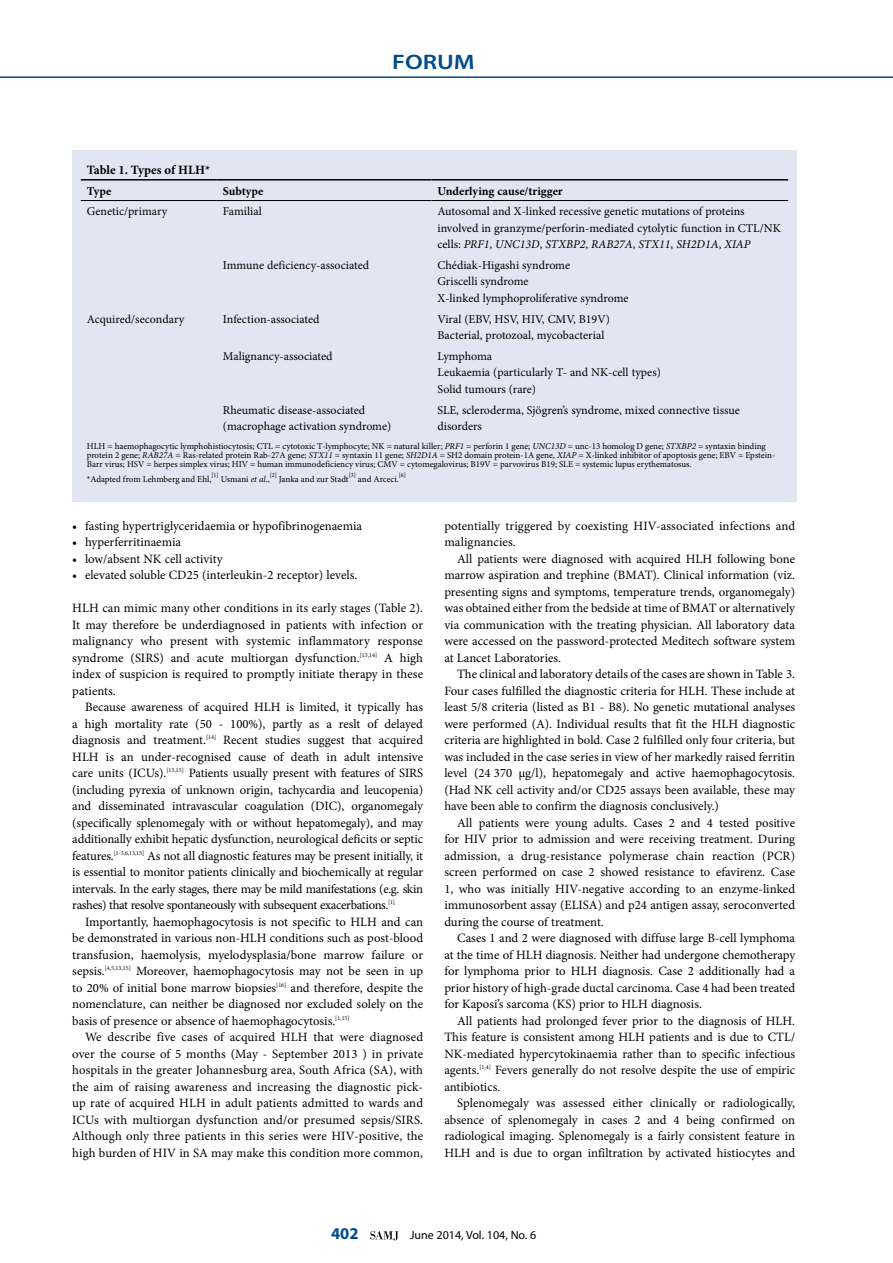
<style>
.page{position:relative;width:893px;height:1263px;background:#fff}
.page>*{position:absolute;margin:0;border:0;box-sizing:border-box;transform-origin:0 0}
.t1{font:600 21px "Myriad Pro";color:#004c8d;scale:1.2 1}
.t2{font:700 16.5px "Myriad Pro";color:#004c8d}
.t3{font:12.75px/16.5px "Minion Pro";color:#000;text-align:justify}
.t4{font:700 12.75px "Minion Pro";color:#000}
.t5{font:12px/16.5px "Minion Pro";color:#000}
.t6{font:700 12px "Minion Pro";color:#000}
.t7{font:12px "Myriad Pro";color:#000}
.t8{font:9px/9px "Minion Pro";color:#000}
.t9{font:6.15px "Minion Pro";color:#000}
.s1{font-style:italic}
</style>
<div class="page">
<hr style="left:0;top:76px;width:893px;height:2px;background:#004c8d">
<svg style="left:370px;top:1231px;width:29px;height:9px"></svg>
<div style="left:72px;top:150px;width:725px;height:352px;background:#e2e6f2"></div>
<hr style="left:81px;top:179px;width:136px;height:2px;background:#000">
<hr style="left:217px;top:179px;width:214px;height:2px;background:#000">
<hr style="left:431px;top:179px;width:357px;height:2px;background:#000">
<hr style="left:81px;top:200px;width:136px;height:1px;background:#000">
<hr style="left:217px;top:200px;width:214px;height:1px;background:#000">
<hr style="left:431px;top:200px;width:357px;height:1px;background:#000">
<h1 class="t1" style="left:392px;top:48px;width:70px">FORUM</h1>
<p class="t4" style="left:87px;top:161px;width:125px">Table 1. Types of HLH*</p>
<p class="t6" style="left:87px;top:182px;width:26px">Type</p>
<p class="t6" style="left:223px;top:182px;width:42px">Subtype</p>
<p class="t6" style="left:437px;top:182px;width:127px">Underlying cause/trigger</p>
<p class="t5" style="left:87px;top:203px;width:82px">Genetic/primary</p>
<p class="t5" style="left:223px;top:203px;width:41px">Familial</p>
<p class="t5" style="left:437px;top:203px;width:345px">Autosomal and X-linked recessive genetic mutations of proteins involved in granzyme/perforin-mediated cytolytic function in CTL/NK cells: <span class="s1">PRF1</span>, <span class="s1">UNC13D</span>, <span class="s1">STXBP2</span>, <span class="s1">RAB27A</span>, <span class="s1">STX11</span>, <span class="s1">SH2D1A</span>, <span class="s1">XIAP</span></p>
<p class="t5" style="left:223px;top:257px;width:148px">Immune deficiency-associated</p>
<p class="t5" style="left:437px;top:257px;width:193px">Chédiak-Higashi syndrome<br>Griscelli syndrome<br>X-linked lymphoproliferative syndrome</p>
<p class="t5" style="left:87px;top:311px;width:99px">Acquired/secondary</p>
<p class="t5" style="left:223px;top:311px;width:98px">Infection-associated</p>
<p class="t5" style="left:437px;top:311px;width:174px">Viral (EBV, HSV, HIV, CMV, B19V)<br>Bacterial, protozoal, mycobacterial</p>
<p class="t5" style="left:223px;top:348px;width:111px">Malignancy-associated</p>
<p class="t5" style="left:437px;top:348px;width:225px">Lymphoma<br>Leukaemia (particularly T- and NK-cell types)<br>Solid tumours (rare)</p>
<p class="t5" style="left:223px;top:402px;width:170px">Rheumatic disease-associated (macrophage activation syndrome)</p>
<p class="t5" style="left:437px;top:402px;width:304px">SLE, scleroderma, Sjögren’s syndrome, mixed connective tissue disorders</p>
<p class="t8" style="left:87px;top:441px;width:690px">HLH = haemophagocytic lymphohistiocytosis; CTL = cytotoxic T-lymphocyte; NK = natural killer; <span class="s1">PRF1</span> = perforin 1 gene; <span class="s1">UNC13D</span> = unc-13 homolog D gene; <span class="s1">STXBP2</span> = syntaxin binding protein 2 gene; <span class="s1">RAB27A</span> = Ras-related protein Rab-27A gene; <span class="s1">STX11</span> = syntaxin 11 gene; <span class="s1">SH2D1A</span> = SH2 domain protein-1A gene, <span class="s1">XIAP</span> = X-linked inhibitor of apoptosis gene; EBV = Epstein-<br>Barr virus; HSV = herpes simplex virus; HIV = human immunodeficiency virus; CMV = cytomegalovirus; B19V = parvovirus B19; SLE = systemic lupus erythematosus.</p>
<p class="t8" style="left:87px;top:475px;width:126px">*Adapted from Lehmberg and Ehl,</p>
<p class="t9" style="left:211px;top:471px;width:9px">[1]</p>
<p class="t9" style="left:270px;top:471px;width:9px">[2]</p>
<p class="t9" style="left:349px;top:471px;width:9px">[3]</p>
<p class="t9" style="left:399px;top:471px;width:9px">[6]</p>
<p class="t8" style="left:221px;top:475px;width:51px">Usmani <span class="s1">et al</span>.,</p>
<p class="t8" style="left:279px;top:475px;width:71px">Janka and zur Stadt</p>
<p class="t8" style="left:358px;top:475px;width:42px">and Arceci.</p>
<p class="t3" style="left:72px;top:517px;width:291px">• fasting hypertriglyceridaemia or hypofibrinogenaemia</p>
<p class="t3" style="left:72px;top:534px;width:110px">• hyperferritinaemia</p>
<p class="t3" style="left:72px;top:550px;width:152px">• low/absent NK cell activity</p>
<p class="t3" style="left:72px;top:567px;width:286px">• elevated soluble CD25 (interleukin-2 receptor) levels.</p>
<p class="t3" style="left:72px;top:600px;width:352px">HLH can mimic many other conditions in its early stages (Table 2).<br>It may therefore be underdiagnosed in patients with infection or malignancy who present with systemic inflammatory response syndrome (SIRS) and acute multiorgan dysfunction.<sup>[13,14]</sup> A high index of suspicion is required to promptly initiate therapy in these patients.</p>
<p class="t3" style="left:72px;top:699px;width:352px;text-indent:13px">Because awareness of acquired HLH is limited, it typically has a high mortality rate (50 - 100%), partly as a reslt of delayed diagnosis and treatment.<sup>[14]</sup> Recent studies suggest that acquired HLH is an under-recognised cause of death in adult intensive care units (ICUs).<sup>[13,15]</sup> Patients usually present with features of SIRS (including pyrexia of unknown origin, tachycardia and leucopenia) and disseminated intravascular coagulation (DIC), organomegaly (specifically splenomegaly with or without hepatomegaly), and may additionally exhibit hepatic dysfunction, neurological deficits or septic features.<sup>[1-3,6,13,15]</sup> As not all diagnostic features may be present initially, it is essential to monitor patients clinically and biochemically at regular intervals. In the early stages, there may be mild manifestations (e.g. skin rashes) that resolve spontaneously with subsequent exacerbations.<sup>[1]</sup></p>
<p class="t3" style="left:72px;top:913px;width:352px;text-indent:13px">Importantly, haemophagocytosis is not specific to HLH and can be demonstrated in various non-HLH conditions such as post-blood transfusion, haemolysis, myelodysplasia/bone marrow failure or sepsis.<sup>[4,5,13,15]</sup> Moreover, haemophagocytosis may not be seen in up to 20% of initial bone marrow biopsies<sup>[16]</sup> and therefore, despite the nomenclature, can neither be diagnosed nor excluded solely on the basis of presence or absence of haemophagocytosis.<sup>[1,15]</sup></p>
<p class="t3" style="left:72px;top:1029px;width:352px;text-indent:13px">We describe five cases of acquired HLH that were diagnosed over the course of 5 months (May - September 2013 ) in private hospitals in the greater Johannesburg area, South Africa (SA), with the aim of raising awareness and increasing the diagnostic pick&shy;up rate of acquired HLH in adult patients admitted to wards and ICUs with multiorgan dysfunction and/or presumed sepsis/SIRS.<br>Although only three patients in this series were HIV-positive, the high burden of HIV in SA may make this condition more common,</p>
<p class="t3" style="left:444px;top:517px;width:352px">potentially triggered by coexisting HIV-associated infections and malignancies.</p>
<p class="t3" style="left:444px;top:550px;width:352px;text-indent:13px">All patients were diagnosed with acquired HLH following bone marrow aspiration and trephine (BMAT). Clinical information (viz. presenting signs and symptoms, temperature trends, organomegaly) was obtained either from the bedside at time of BMAT or alternatively via communication with the treating physician. All laboratory data were accessed on the password-protected Meditech software system at Lancet Laboratories.</p>
<p class="t3" style="left:444px;top:666px;width:352px;text-indent:13px">The clinical and laboratory details of the cases are shown in Table 3.<br>Four cases fulfilled the diagnostic criteria for HLH. These include at least 5/8 criteria (listed as B1 - B8). No genetic mutational analyses were performed (A). Individual results that fit the HLH diagnostic criteria are highlighted in bold. Case 2 fulfilled only four criteria, but was included in the case series in view of her markedly raised ferritin level (24 370 µg/l), hepatomegaly and active haemophagocytosis. (Had NK cell activity and/or CD25 assays been available, these may have been able to confirm the diagnosis conclusively.)</p>
<p class="t3" style="left:444px;top:814px;width:352px;text-indent:13px">All patients were young adults. Cases 2 and 4 tested positive for HIV prior to admission and were receiving treatment. During admission, a drug-resistance polymerase chain reaction (PCR) screen performed on case 2 showed resistance to efavirenz. Case 1, who was initially HIV-negative according to an enzyme-linked immunosorbent assay (ELISA) and p24 antigen assay, seroconverted during the course of treatment.</p>
<p class="t3" style="left:444px;top:930px;width:352px;text-indent:13px">Cases 1 and 2 were diagnosed with diffuse large B-cell lymphoma at the time of HLH diagnosis. Neither had undergone chemotherapy for lymphoma prior to HLH diagnosis. Case 2 additionally had a prior history of high-grade ductal carcinoma. Case 4 had been treated for Kaposi’s sarcoma (KS) prior to HLH diagnosis.</p>
<p class="t3" style="left:444px;top:1012px;width:352px;text-indent:13px">All patients had prolonged fever prior to the diagnosis of HLH.<br>This feature is consistent among HLH patients and is due to CTL/ NK-mediated hypercytokinaemia rather than to specific infectious agents.<sup>[1,4]</sup> Fevers generally do not resolve despite the use of empiric antibiotics.</p>
<p class="t3" style="left:444px;top:1095px;width:352px;text-indent:13px">Splenomegaly was assessed either clinically or radiologically, absence of splenomegaly in cases 2 and 4 being confirmed on radiological imaging. Splenomegaly is a fairly consistent feature in HLH and is due to organ infiltration by activated histiocytes and</p>
<p class="t2" style="left:331px;top:1224px;width:29px">402</p>
<p class="t7" style="left:410px;top:1229px;width:128px">June 2014, Vol. 104, No. 6</p>
</div>
